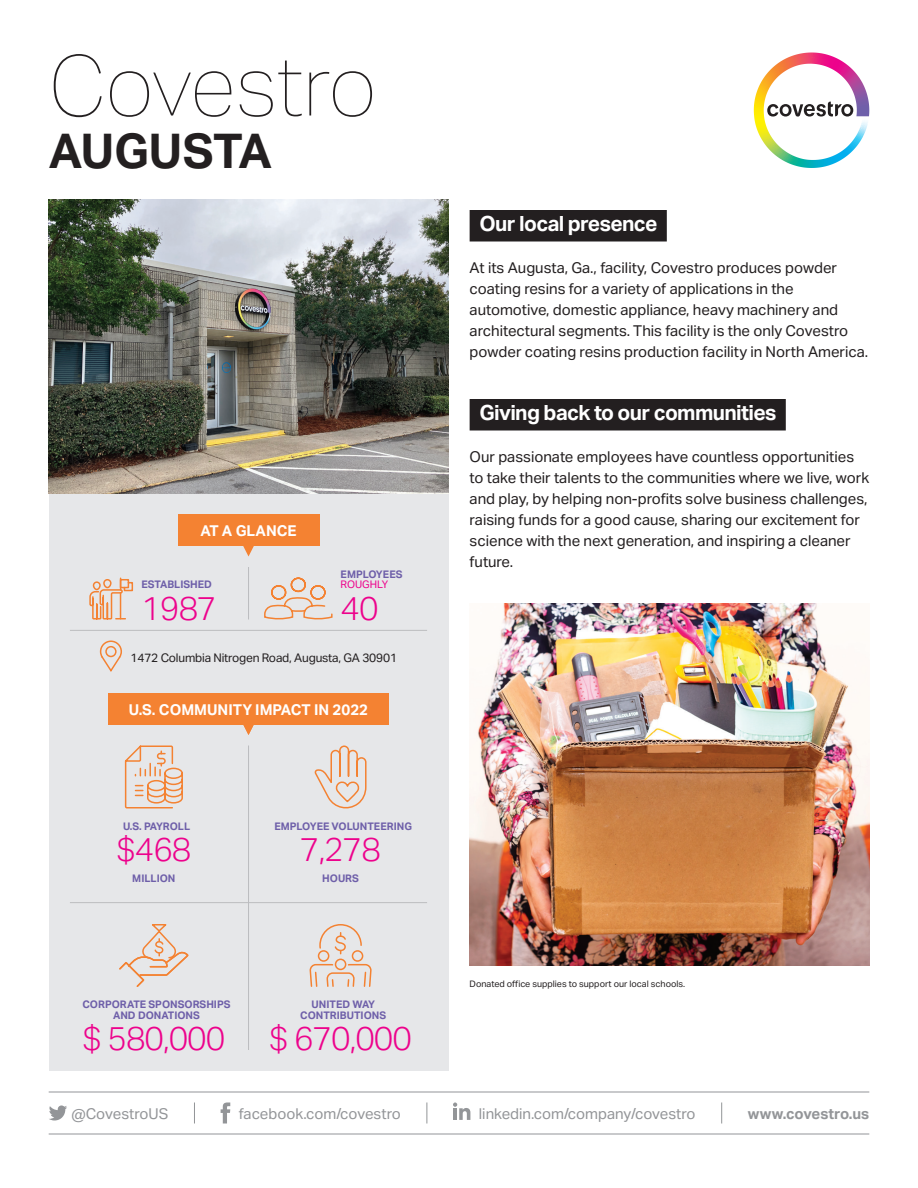
<style>
.page{position:relative;width:918px;height:1188px;background:#fff}
.page>*{position:absolute;margin:0;border:0;box-sizing:border-box;transform-origin:0 0}
.t1{font:100 84px "Aktiv Grotesk";letter-spacing:-.01em;color:#231f20}
.t2{font:700 48px "Aktiv Grotesk";letter-spacing:-.005em;color:#231f20}
.t3{font:300 33px "Aktiv Grotesk";letter-spacing:-.03em;color:#ed028c}
.t4{font:700 21px "Aktiv Grotesk";letter-spacing:-.03em;color:#fff}
.t5{font:15px/21px "Aktiv Grotesk";color:#231f20}
.t6{font:15px "Aktiv Grotesk";color:#939598}
.t7{font:700 15px "Aktiv Grotesk";color:#fff}
.t8{font:700 15px "Aktiv Grotesk";color:#939598}
.t9{font:12px "Aktiv Grotesk";letter-spacing:-.015em;color:#231f20}
.t10{font:700 10.5px/10.5px "Aktiv Grotesk";color:#6e5fa9;text-align:center}
.t11{font:10.5px "Aktiv Grotesk";color:#ed028c}
.t12{font:9px "Aktiv Grotesk";color:#231f20}
</style>
<div class="page">
<div style="left:49px;top:200px;width:399px;height:871px;background:#e6e7e9"></div>
<div style="left:470px;top:210px;width:197px;height:32px;background:#231f20"></div>
<div style="left:470px;top:399px;width:316px;height:31px;background:#231f20"></div>
<svg style="left:754px;top:53px;width:99px;height:64px"></svg>
<img style="left:49px;top:200px;width:399px;height:294px">
<svg style="left:49px;top:1105px;width:18px;height:16px"></svg>
<svg style="left:221px;top:1102px;width:9px;height:22px"></svg>
<svg style="left:453px;top:1102px;width:17px;height:18px"></svg>
<svg style="left:194px;top:1102px;width:1px;height:22px"></svg>
<svg style="left:427px;top:1102px;width:1px;height:22px"></svg>
<svg style="left:721px;top:1102px;width:1px;height:22px"></svg>
<img style="left:470px;top:604px;width:399px;height:362px">
<div style="left:178px;top:514px;width:141px;height:32px;background:#f48232"></div>
<svg style="left:89px;top:578px;width:45px;height:42px"></svg>
<svg style="left:264px;top:577px;width:69px;height:42px"></svg>
<svg style="left:99px;top:640px;width:23px;height:32px"></svg>
<hr style="left:248px;top:567px;width:1px;height:53px;background:#bcbdc0">
<hr style="left:70px;top:630px;width:357px;height:1px;background:#bcbdc0">
<hr style="left:49px;top:1092px;width:820px;height:1px;background:#939598">
<hr style="left:49px;top:1134px;width:820px;height:1px;background:#939598">
<svg style="left:243px;top:546px;width:11px;height:10px"></svg>
<div style="left:108px;top:693px;width:281px;height:31px;background:#f48232"></div>
<hr style="left:248px;top:746px;width:1px;height:304px;background:#bcbdc0">
<hr style="left:70px;top:902px;width:357px;height:1px;background:#bcbdc0">
<svg style="left:124px;top:745px;width:59px;height:64px"></svg>
<svg style="left:314px;top:745px;width:53px;height:64px"></svg>
<svg style="left:119px;top:924px;width:70px;height:63px"></svg>
<svg style="left:309px;top:924px;width:63px;height:63px"></svg>
<svg style="left:243px;top:724px;width:11px;height:11px"></svg>
<p class="t1" style="left:49px;top:39px;width:329px">Covestro</p>
<p class="t2" style="left:49px;top:121px;width:225px">AUGUSTA</p>
<p class="t7" style="left:200px;top:521px;width:98px">AT A GLANCE</p>
<p class="t10" style="left:341px;top:568px;width:63px">EMPLOYEES</p>
<p class="t11" style="left:341px;top:578px;width:49px">ROUGHLY</p>
<p class="t3" style="left:341px;top:589px;width:40px">40</p>
<p class="t9" style="left:131px;top:650px;width:268px">1472 Columbia Nitrogen Road, Augusta, GA 30901</p>
<p class="t10" style="left:142px;top:579px;width:72px">ESTABLISHED</p>
<p class="t3" style="left:142px;top:589px;width:77px">1987</p>
<p class="t7" style="left:129px;top:700px;width:241px">U.S. COMMUNITY IMPACT IN 2022</p>
<p class="t10" style="left:123px;top:820px;width:69px">U.S. PAYROLL</p>
<p class="t3" style="left:116px;top:830px;width:77px">$468</p>
<p class="t10" style="left:132px;top:873px;width:45px">MILLION</p>
<p class="t10" style="left:274px;top:820px;width:139px">EMPLOYEE VOLUNTEERING</p>
<p class="t3" style="left:300px;top:830px;width:82px">7,278</p>
<p class="t10" style="left:322px;top:873px;width:38px">HOURS</p>
<p class="t10" style="left:83px;top:999px;width:150px">CORPORATE SPONSORSHIPS<br>AND DONATIONS</p>
<p class="t3" style="left:83px;top:1019px;width:144px">$ 580,000</p>
<p class="t10" style="left:300px;top:999px;width:87px">UNITED WAY<br>CONTRIBUTIONS</p>
<p class="t3" style="left:269px;top:1019px;width:144px">$ 670,000</p>
<p class="t4" style="left:479px;top:211px;width:180px">Our local presence</p>
<p class="t5" style="left:470px;top:257px;width:400px">At its Augusta, Ga., facility, Covestro produces powder coating resins for a variety of applications in the automotive, domestic appliance, heavy machinery and architectural segments. This facility is the only Covestro powder coating resins production facility in North America.</p>
<p class="t4" style="left:479px;top:400px;width:299px">Giving back to our communities</p>
<p class="t5" style="left:470px;top:446px;width:401px">Our passionate employees have countless opportunities to take their talents to the communities where we live, work and play, by helping non-profits solve business challenges, raising funds for a good cause, sharing our excitement for science with the next generation, and inspiring a cleaner future.</p>
<p class="t12" style="left:470px;top:979px;width:217px">Donated office supplies to support our local schools.</p>
<p class="t6" style="left:71px;top:1105px;width:98px">@CovestroUS</p>
<p class="t6" style="left:239px;top:1105px;width:163px">facebook.com/covestro</p>
<p class="t6" style="left:479px;top:1105px;width:218px">linkedin.com/company/covestro</p>
<p class="t8" style="left:748px;top:1104px;width:123px">www.covestro.us</p>
</div>
